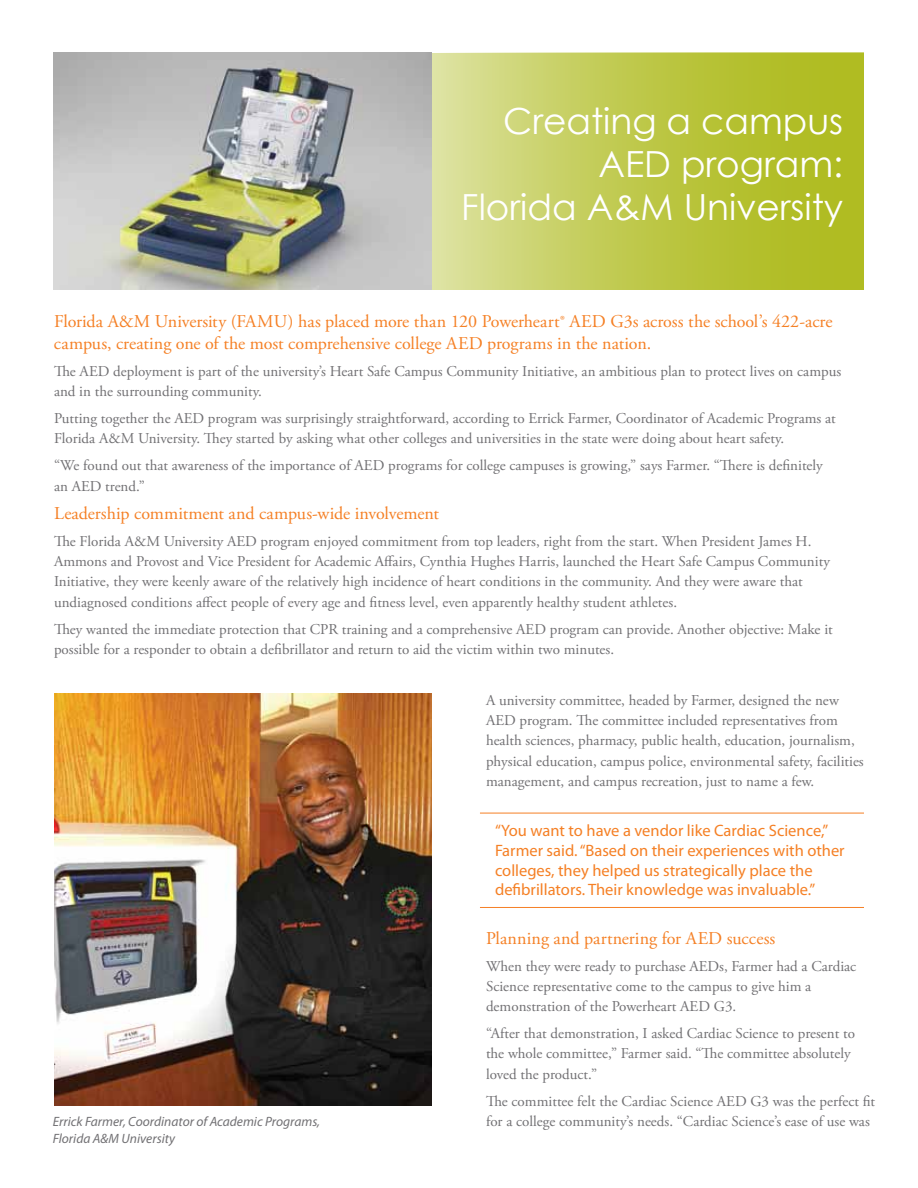
<style>
.page{position:relative;width:918px;height:1188px;background:#fff}
.page>*{position:absolute;margin:0;border:0;box-sizing:border-box;transform-origin:0 0}
.t1{font:36px/43.2px "Century Gothic";color:#fff;text-align:right}
.t2{font:18px/21.6px "Adobe Garamond Pro";color:#f58025}
.t3{font:16.5px/19.8px "Myriad Pro";color:#f58025}
.t4{font:15px/20.2px "Adobe Garamond Pro";color:#717073}
.t5{font:italic 13.5px/16.2px "Myriad Pro";color:#717073}
.s1{font-size:15px}
</style>
<div class="page">
<svg style="left:432px;top:53px;width:432px;height:237px;background:#c0ca50"></svg>
<img style="left:54px;top:694px;width:378px;height:412px">
<hr style="left:480px;top:813px;width:384px;height:1px;background:#f58025">
<hr style="left:480px;top:907px;width:384px;height:1px;background:#f58025">
<img style="left:53px;top:53px;width:379px;height:237px">
<h1 class="t1" style="left:461px;top:99px;width:384px">Creating a campus<br>AED program:<br>Florida A&amp;M University</h1>
<p class="t2" style="left:54px;top:311px;width:780px">Florida A&amp;M University (FAMU) has placed more than 120 Powerheart<span class="s1">®</span> AED G3s across the school’s 422-acre campus, creating one of the most comprehensive college AED programs in the nation.</p>
<p class="t4" style="left:54px;top:362px;width:789px">The AED deployment is part of the university’s Heart Safe Campus Community Initiative, an ambitious plan to protect lives on campus and in the surrounding community.</p>
<p class="t4" style="left:54px;top:409px;width:783px">Putting together the AED program was surprisingly straightforward, according to Errick Farmer, Coordinator of Academic Programs at<br>Florida A&amp;M University. They started by asking what other colleges and universities in the state were doing about heart safety.</p>
<p class="t4" style="left:54px;top:456px;width:770px">“We found out that awareness of the importance of AED programs for college campuses is growing,” says Farmer. “There is definitely an AED trend.”</p>
<p class="t2" style="left:54px;top:503px;width:387px">Leadership commitment and campus-wide involvement</p>
<p class="t4" style="left:54px;top:532px;width:777px">The Florida A&amp;M University AED program enjoyed commitment from top leaders, right from the start. When President James H.<br>Ammons and Provost and Vice President for Academic Affairs, Cynthia Hughes Harris, launched the Heart Safe Campus Community Initiative, they were keenly aware of the relatively high incidence of heart conditions in the community. And they were aware that undiagnosed conditions affect people of every age and fitness level, even apparently healthy student athletes.</p>
<p class="t4" style="left:54px;top:619px;width:780px">They wanted the immediate protection that CPR training and a comprehensive AED program can provide. Another objective: Make it possible for a responder to obtain a defibrillator and return to aid the victim within two minutes.</p>
<p class="t4" style="left:486px;top:690px;width:379px">A university committee, headed by Farmer, designed the new AED program. The committee included representatives from health sciences, pharmacy, public health, education, journalism, physical education, campus police, environmental safety, facilities management, and campus recreation, just to name a few.</p>
<p class="t5" style="left:53px;top:1114px;width:269px">Errick Farmer, Coordinator of Academic Programs,<br>Florida A&amp;M University</p>
<p class="t3" style="left:495px;top:820px;width:351px">“You want to have a vendor like Cardiac Science,” Farmer said. “Based on their experiences with other colleges, they helped us strategically place the defibrillators. Their knowledge was invaluable.”</p>
<p class="t2" style="left:486px;top:928px;width:291px">Planning and partnering for AED success</p>
<p class="t4" style="left:486px;top:956px;width:372px">When they were ready to purchase AEDs, Farmer had a Cardiac<br>Science representative come to the campus to give him a demonstration of the Powerheart AED G3.</p>
<p class="t4" style="left:486px;top:1024px;width:371px">“After that demonstration, I asked Cardiac Science to present to the whole committee,” Farmer said. “The committee absolutely loved the product.”</p>
<p class="t4" style="left:486px;top:1091px;width:391px">The committee felt the Cardiac Science AED G3 was the perfect fit for a college community’s needs. “Cardiac Science’s ease of use was</p>
</div>
